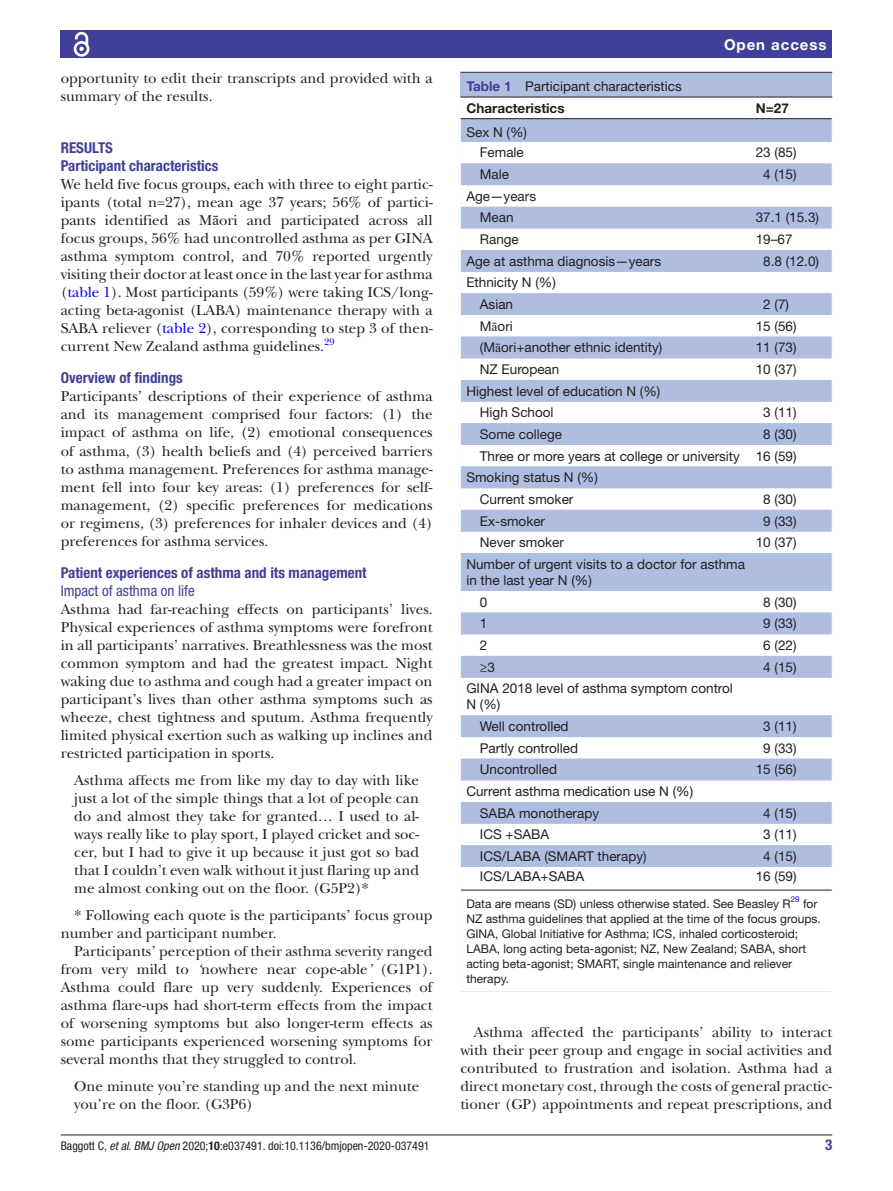
<style>
.page{position:relative;width:893px;height:1191px;background:#fff}
.page>*{position:absolute;margin:0;border:0;box-sizing:border-box;transform-origin:0 0}
.t1{font:15px/18px "New Baskerville";color:#231f20;text-align:justify}
.t2{font:700 condensed 15px/18px "Helvetica Neue LT Std";color:#414099}
.t3{font:condensed 15px "Helvetica Neue LT Std";color:#414099}
.t4{font:700 15px "Helvetica Neue LT Std";letter-spacing:.065em;color:#fff}
.t5{font:13.5px/21.6px "Helvetica Neue LT Std";color:#231f20}
.t6{font:700 13.5px "Helvetica Neue LT Std";color:#231f20}
.t7{font:12px/15px "Helvetica Neue LT Std";color:#231f20}
.t8{font:condensed 12px "Helvetica Neue LT Std";color:#231f20}
.t9{font:9.9px "New Baskerville";color:#00f}
.t10{font:7.95px "Helvetica Neue LT Std";color:#00f}
.s1{font-family:"Times New Roman"}
.s2{color:#00f}
.s3{font-style:italic}
.s4{font-weight:700;color:#414099}
.s5{font-weight:700}
</style>
<div class="page">
<hr style="left:61px;top:1134px;width:771px;height:1px;background:#231f20">
<div style="left:61px;top:31px;width:771px;height:27px;background:#414099"></div>
<svg style="left:73px;top:31px;width:17px;height:26px"></svg>
<div style="left:460px;top:73px;width:372px;height:918px;background:#afbde1"></div>
<hr style="left:460px;top:72px;width:372px;height:1px;background:#231f20">
<div style="left:461px;top:98px;width:371px;height:893px;background:#fff"></div>
<svg style="left:461px;top:119px;width:371px;height:748px"></svg>
<hr style="left:460px;top:97px;width:290px;height:1px;background:#231f20">
<hr style="left:460px;top:118px;width:290px;height:1px;background:#231f20">
<hr style="left:750px;top:97px;width:82px;height:1px;background:#231f20">
<hr style="left:750px;top:118px;width:82px;height:1px;background:#231f20">
<hr style="left:750px;top:889px;width:82px;height:1px;background:#231f20">
<hr style="left:460px;top:889px;width:290px;height:1px;background:#231f20">
<svg style="left:460px;top:97px;width:1px;height:456px"></svg>
<hr style="left:460px;top:553px;width:1px;height:38px;background:#fff">
<svg style="left:460px;top:591px;width:1px;height:86px"></svg>
<hr style="left:460px;top:677px;width:1px;height:38px;background:#fff">
<svg style="left:460px;top:715px;width:1px;height:175px"></svg>
<hr style="left:460px;top:890px;width:1px;height:101px;background:#fff">
<hr style="left:466px;top:922px;width:366px;height:1px;background:#fff">
<hr style="left:466px;top:982px;width:366px;height:1px;background:#fff">
<p class="t1" style="left:61px;top:69px;width:373px">opportunity to edit their transcripts and provided with a summary of the results.</p>
<p class="t2" style="left:61px;top:139px;width:159px">RESULTS<br>Participant characteristics</p>
<p class="t1" style="left:61px;top:175px;width:373px">We held five focus groups, each with three to eight partic&shy;ipants (total n=27), mean age 37 years; 56% of partici&shy;pants identified as M<span class="s1">ā</span>ori and participated across all focus groups, 56% had uncontrolled asthma as per GINA asthma symptom control, and 70% reported urgently visiting their doctor at least once in the last year for asthma (<span class="s2">table 1</span>). Most participants (59%) were taking ICS/long&shy;acting beta-agonist (LABA) maintenance therapy with a SABA reliever (<span class="s2">table 2</span>), corresponding to step 3 of then&shy;current New Zealand asthma guidelines.</p>
<p class="t9" style="left:324px;top:335px;width:12px">29</p>
<p class="t2" style="left:61px;top:369px;width:124px">Overview of findings</p>
<p class="t1" style="left:61px;top:388px;width:373px">Participants’ descriptions of their experience of asthma and its management comprised four factors: (1) the impact of asthma on life, (2) emotional consequences of asthma, (3) health beliefs and (4) perceived barriers to asthma management. Preferences for asthma manage&shy;ment fell into four key areas: (1) preferences for self&shy;management, (2) specific preferences for medications or regimens, (3) preferences for inhaler devices and (4) preferences for asthma services.</p>
<p class="t2" style="left:61px;top:563px;width:307px">Patient experiences of asthma and its management</p>
<p class="t3" style="left:61px;top:581px;width:136px">Impact of asthma on life</p>
<p class="t1" style="left:61px;top:600px;width:373px">Asthma had far-reaching effects on participants’ lives.<br>Physical experiences of asthma symptoms were forefront in all participants’ narratives. Breathlessness was the most common symptom and had the greatest impact. Night waking due to asthma and cough had a greater impact on participant’s lives than other asthma symptoms such as wheeze, chest tightness and sputum. Asthma frequently limited physical exertion such as walking up inclines and restricted participation in sports.</p>
<p class="t1" style="left:74px;top:771px;width:346px">Asthma affects me from like my day to day with like just a lot of the simple things that a lot of people can do and almost they take for granted… I used to al&shy;ways really like to play sport, I played cricket and soc&shy;cer, but I had to give it up because it just got so bad that I couldn’t even walk without it just flaring up and me almost conking out on the floor. (G5P2)*</p>
<p class="t1" style="left:61px;top:906px;width:373px;text-indent:14px">* Following each quote is the participants’ focus group number and participant number.</p>
<p class="t1" style="left:61px;top:942px;width:373px;text-indent:14px">Participants’ perception of their asthma severity ranged from very mild to <span class="s3">‘</span>nowhere near cope-able<span class="s3">’</span> (G1P1).<br>Asthma could flare up very suddenly. Experiences of asthma flare-ups had short-term effects from the impact of worsening symptoms but also longer-term effects as some participants experienced worsening symptoms for several months that they struggled to control.</p>
<p class="t1" style="left:74px;top:1077px;width:346px">One minute you’re standing up and the next minute you’re on the floor. (G3P6)</p>
<p class="t5" style="left:466px;top:75px;width:217px;line-height:22px"><span class="s4">Table 1</span> Participant characteristics<br><span class="s5">Characteristics</span></p>
<p class="t5" style="left:466px;top:122px;width:62px;line-height:20.1px;text-align:right">Sex N (%)<br>Female</p>
<p class="t4" style="left:724px;top:35px;width:104px">Open access</p>
<p class="t6" style="left:756px;top:99px;width:35px">N=27</p>
<p class="t5" style="left:756px;top:142px;width:42px">23 (85)</p>
<p class="t5" style="left:480px;top:163px;width:31px">Male</p>
<p class="t5" style="left:763px;top:163px;width:35px">4 (15)</p>
<p class="t5" style="left:480px;top:185px;width:58px;text-indent:-14px">Age—years<br>Mean</p>
<p class="t5" style="left:756px;top:207px;width:65px">37.1 (15.3)</p>
<p class="t5" style="left:480px;top:228px;width:41px">Range</p>
<p class="t5" style="left:756px;top:228px;width:38px">19–67</p>
<p class="t5" style="left:466px;top:250px;width:196px">Age at asthma diagnosis—years</p>
<p class="t5" style="left:763px;top:250px;width:57px">8.8 (12.0)</p>
<p class="t5" style="left:480px;top:271px;width:78px;text-indent:-14px">Ethnicity N (%)<br>Asian</p>
<p class="t5" style="left:763px;top:293px;width:27px">2 (7)</p>
<p class="t5" style="left:480px;top:315px;width:34px">M<span class="s1">ā</span>ori</p>
<p class="t5" style="left:756px;top:315px;width:42px">15 (56)</p>
<p class="t5" style="left:480px;top:336px;width:184px">(M<span class="s1">ā</span>ori+another ethnic identity)</p>
<p class="t5" style="left:756px;top:336px;width:42px">11 (73)</p>
<p class="t5" style="left:480px;top:358px;width:81px">NZ European</p>
<p class="t5" style="left:756px;top:358px;width:42px">10 (37)</p>
<p class="t5" style="left:480px;top:380px;width:182px;text-indent:-14px">Highest level of education N (%)<br>High School</p>
<p class="t5" style="left:763px;top:401px;width:35px">3 (11)</p>
<p class="t5" style="left:480px;top:423px;width:84px">Some college</p>
<p class="t5" style="left:763px;top:423px;width:35px">8 (30)</p>
<p class="t5" style="left:480px;top:445px;width:318px">Three or more years at college or university 16 (59)</p>
<p class="t5" style="left:466px;top:466px;width:133px">Smoking status N (%)</p>
<p class="t5" style="left:480px;top:488px;width:95px">Current smoker</p>
<p class="t5" style="left:763px;top:488px;width:35px">8 (30)</p>
<p class="t5" style="left:480px;top:510px;width:67px">Ex-smoker</p>
<p class="t5" style="left:763px;top:510px;width:35px">9 (33)</p>
<p class="t5" style="left:480px;top:531px;width:86px">Never smoker</p>
<p class="t5" style="left:756px;top:531px;width:42px">10 (37)</p>
<p class="t5" style="left:466px;top:556px;width:280px;line-height:16.2px">Number of urgent visits to a doctor for asthma in the last year N (%)</p>
<p class="t5" style="left:480px;top:591px;width:9px">0</p>
<p class="t5" style="left:763px;top:591px;width:35px">8 (30)</p>
<p class="t5" style="left:480px;top:612px;width:9px">1</p>
<p class="t5" style="left:763px;top:612px;width:35px">9 (33)</p>
<p class="t5" style="left:480px;top:634px;width:9px">2</p>
<p class="t5" style="left:763px;top:634px;width:35px">6 (22)</p>
<p class="t5" style="left:480px;top:656px;width:17px">≥3</p>
<p class="t5" style="left:763px;top:656px;width:35px">4 (15)</p>
<p class="t5" style="left:466px;top:680px;width:268px;line-height:16.2px">GINA 2018 level of asthma symptom control<br>N (%)</p>
<p class="t5" style="left:480px;top:715px;width:90px">Well controlled</p>
<p class="t5" style="left:763px;top:715px;width:35px">3 (11)</p>
<p class="t5" style="left:480px;top:737px;width:100px">Partly controlled</p>
<p class="t5" style="left:763px;top:737px;width:35px">9 (33)</p>
<p class="t5" style="left:480px;top:758px;width:79px">Uncontrolled</p>
<p class="t5" style="left:756px;top:758px;width:42px">15 (56)</p>
<p class="t5" style="left:480px;top:780px;width:215px;text-indent:-14px">Current asthma medication use N (%)<br>SABA monotherapy</p>
<p class="t5" style="left:763px;top:802px;width:35px">4 (15)</p>
<p class="t5" style="left:480px;top:823px;width:71px">ICS +SABA</p>
<p class="t5" style="left:763px;top:823px;width:35px">3 (11)</p>
<p class="t5" style="left:480px;top:845px;width:168px">ICS/LABA (SMART therapy)</p>
<p class="t5" style="left:763px;top:845px;width:35px">4 (15)</p>
<p class="t5" style="left:480px;top:865px;width:106px">ICS/LABA+SABA</p>
<p class="t5" style="left:756px;top:865px;width:42px">16 (59)</p>
<p class="t7" style="left:466px;top:895px;width:326px">Data are means (SD) unless otherwise stated. See Beasley R</p>
<p class="t10" style="left:791px;top:894px;width:10px">29</p>
<p class="t7" style="left:466px;top:895px;width:356px;text-indent:337px">for NZ asthma guidelines that applied at the time of the focus groups.<br>GINA, Global Initiative for Asthma; ICS, inhaled corticosteroid; LABA, long acting beta-agonist; NZ, New Zealand; SABA, short acting beta-agonist; SMART, single maintenance and reliever therapy.</p>
<p class="t1" style="left:460px;top:1023px;width:373px;text-indent:13px">Asthma affected the participants’ ability to interact with their peer group and engage in social activities and contributed to frustration and isolation. Asthma had a direct monetary cost, through the costs of general practic&shy;tioner (GP) appointments and repeat prescriptions, and</p>
<p class="t8" style="left:61px;top:1138px;width:370px">Baggott C, <span class="s3">et al</span>. <span class="s3">BMJ Open</span> 2020;<span class="s5">10</span>:e037491. doi:10.1136/bmjopen-2020-037491</p>
<p class="t2" style="left:825px;top:1135px;width:9px">3</p>
</div>
